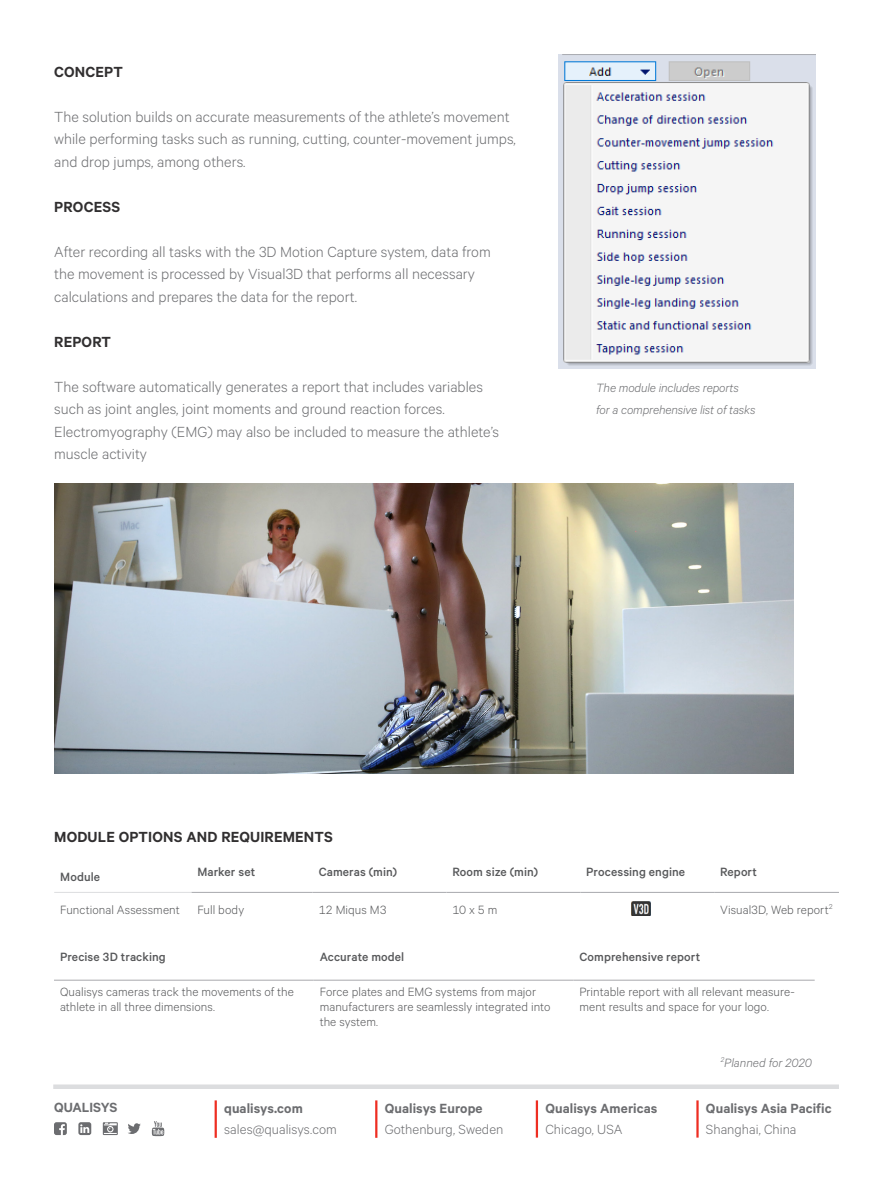
<style>
.page{position:relative;width:893px;height:1188px;background:#fff}
.page>*{position:absolute;margin:0;border:0;box-sizing:border-box;transform-origin:0 0}
.Body{font:300 16.5px/22.5px "Calibre";color:#6c6d70}
.Headline_2{font:600 16.5px "Calibre";letter-spacing:.01em;color:#312f30}
.Body-2{font:600 16.5px "Calibre";letter-spacing:.01em;color:#312f30}
.t1{font:600 15px "Calibre";letter-spacing:.005em;color:#6c6d70}
.t2{font:300 15px "Calibre";color:#6c6d70}
.Table_-_Light{font:300 13.5px/15px "Calibre";letter-spacing:.005em;color:#57585a}
.Table_-_Medium{font:500 13.5px "Calibre";letter-spacing:.005em;color:#57585a}
.t3{font:italic 300 13.5px/22.5px "Calibre";letter-spacing:-.01em;color:#6c6d70}
.s1{font-style:inherit}
</style>
<div class="page">
<img style="left:559px;top:54px;width:257px;height:315px">
<img style="left:54px;top:483px;width:739px;height:291px">
<hr style="left:191px;top:892px;width:122px;height:1px;background:#a8a9ad">
<hr style="left:313px;top:892px;width:133px;height:1px;background:#a8a9ad">
<hr style="left:446px;top:892px;width:134px;height:1px;background:#a8a9ad">
<hr style="left:580px;top:892px;width:134px;height:1px;background:#a8a9ad">
<hr style="left:714px;top:892px;width:125px;height:1px;background:#a8a9ad">
<hr style="left:54px;top:892px;width:137px;height:1px;background:#dcdddf">
<img style="left:632px;top:902px;width:18px;height:13px">
<hr style="left:54px;top:980px;width:260px;height:1px;background:#a8a9ad">
<hr style="left:314px;top:980px;width:259px;height:1px;background:#a8a9ad">
<hr style="left:573px;top:980px;width:242px;height:1px;background:#a8a9ad">
<div style="left:53px;top:1084px;width:786px;height:5px;background:#dcdddf"></div>
<svg style="left:152px;top:1121px;width:12px;height:15px"></svg>
<svg style="left:128px;top:1123px;width:13px;height:11px"></svg>
<svg style="left:103px;top:1122px;width:15px;height:13px"></svg>
<svg style="left:78px;top:1122px;width:13px;height:13px"></svg>
<svg style="left:54px;top:1122px;width:13px;height:13px"></svg>
<hr style="left:375px;top:1100px;width:2px;height:38px;background:#ee2e22">
<hr style="left:215px;top:1100px;width:2px;height:38px;background:#ee2e22">
<hr style="left:536px;top:1100px;width:2px;height:38px;background:#ee2e22">
<hr style="left:696px;top:1100px;width:3px;height:38px;background:#ee2e22">
<p class="Body-2" style="left:54px;top:62px;width:70px">CONCEPT</p>
<p class="Body" style="left:54px;top:104px;width:463px">The solution builds on accurate measurements of the athlete’s movement while performing tasks such as running, cutting, counter-movement jumps, and drop jumps, among others.</p>
<p class="Body-2" style="left:54px;top:197px;width:67px">PROCESS</p>
<p class="Body" style="left:54px;top:239px;width:438px">After recording all tasks with the 3D Motion Capture system, data from the movement is processed by Visual3D that performs all necessary calculations and prepares the data for the report.</p>
<p class="Body-2" style="left:54px;top:332px;width:58px">REPORT</p>
<p class="Body" style="left:54px;top:374px;width:446px">The software automatically generates a report that includes variables such as joint angles, joint moments and ground reaction forces.<br>Electromyography (EMG) may also be included to measure the athlete’s muscle activity</p>
<p class="t3" style="left:596px;top:375px;width:161px">The module includes reports for a comprehensive list of tasks</p>
<p class="Headline_2" style="left:54px;top:827px;width:280px">MODULE OPTIONS AND REQUIREMENTS</p>
<p class="Table_-_Medium" style="left:60px;top:869px;width:41px">Module</p>
<p class="Table_-_Medium" style="left:197px;top:864px;width:59px">Marker set</p>
<p class="Table_-_Medium" style="left:319px;top:864px;width:80px">Cameras (min)</p>
<p class="Table_-_Medium" style="left:452px;top:864px;width:87px">Room size (min)</p>
<p class="Table_-_Medium" style="left:586px;top:864px;width:100px">Processing engine</p>
<p class="Table_-_Medium" style="left:720px;top:864px;width:38px">Report</p>
<p class="Table_-_Light" style="left:60px;top:901px;width:121px">Functional Assessment</p>
<p class="Table_-_Light" style="left:197px;top:901px;width:48px">Full body</p>
<p class="Table_-_Light" style="left:319px;top:901px;width:70px">12 Miqus M3</p>
<p class="Table_-_Light" style="left:452px;top:901px;width:47px">10 x 5 m</p>
<p class="Table_-_Light" style="left:720px;top:901px;width:114px">Visual3D, Web report<sup>2</sup></p>
<p class="Table_-_Medium" style="left:60px;top:949px;width:107px">Precise 3D tracking</p>
<p class="Table_-_Medium" style="left:320px;top:949px;width:86px">Accurate model</p>
<p class="Table_-_Medium" style="left:579px;top:949px;width:122px">Comprehensive report</p>
<p class="Table_-_Light" style="left:60px;top:984px;width:235px">Qualisys cameras track the movements of the athlete in all three dimensions.</p>
<p class="Table_-_Light" style="left:320px;top:984px;width:232px">Force plates and EMG systems from major manufacturers are seamlessly integrated into the system.</p>
<p class="Table_-_Light" style="left:579px;top:984px;width:217px">Printable report with all relevant measure&shy;ment results and space for your logo.</p>
<p class="t3" style="left:721px;top:1050px;width:93px"><sup>2</sup><span class="s1">P</span>lanned for 2020</p>
<p class="t1" style="left:54px;top:1098px;width:65px">QUALISYS</p>
<p class="t1" style="left:385px;top:1099px;width:99px">Qualisys Europe</p>
<p class="t2" style="left:385px;top:1121px;width:120px">Gothenburg, Sweden</p>
<p class="t1" style="left:224px;top:1099px;width:80px">qualisys.com</p>
<p class="t2" style="left:224px;top:1121px;width:114px">sales@qualisys.com</p>
<p class="t1" style="left:545px;top:1099px;width:113px">Qualisys Americas</p>
<p class="t2" style="left:545px;top:1121px;width:79px">Chicago, USA</p>
<p class="t1" style="left:706px;top:1099px;width:127px">Qualisys Asia Pacific</p>
<p class="t2" style="left:706px;top:1121px;width:92px">Shanghai, China</p>
</div>
